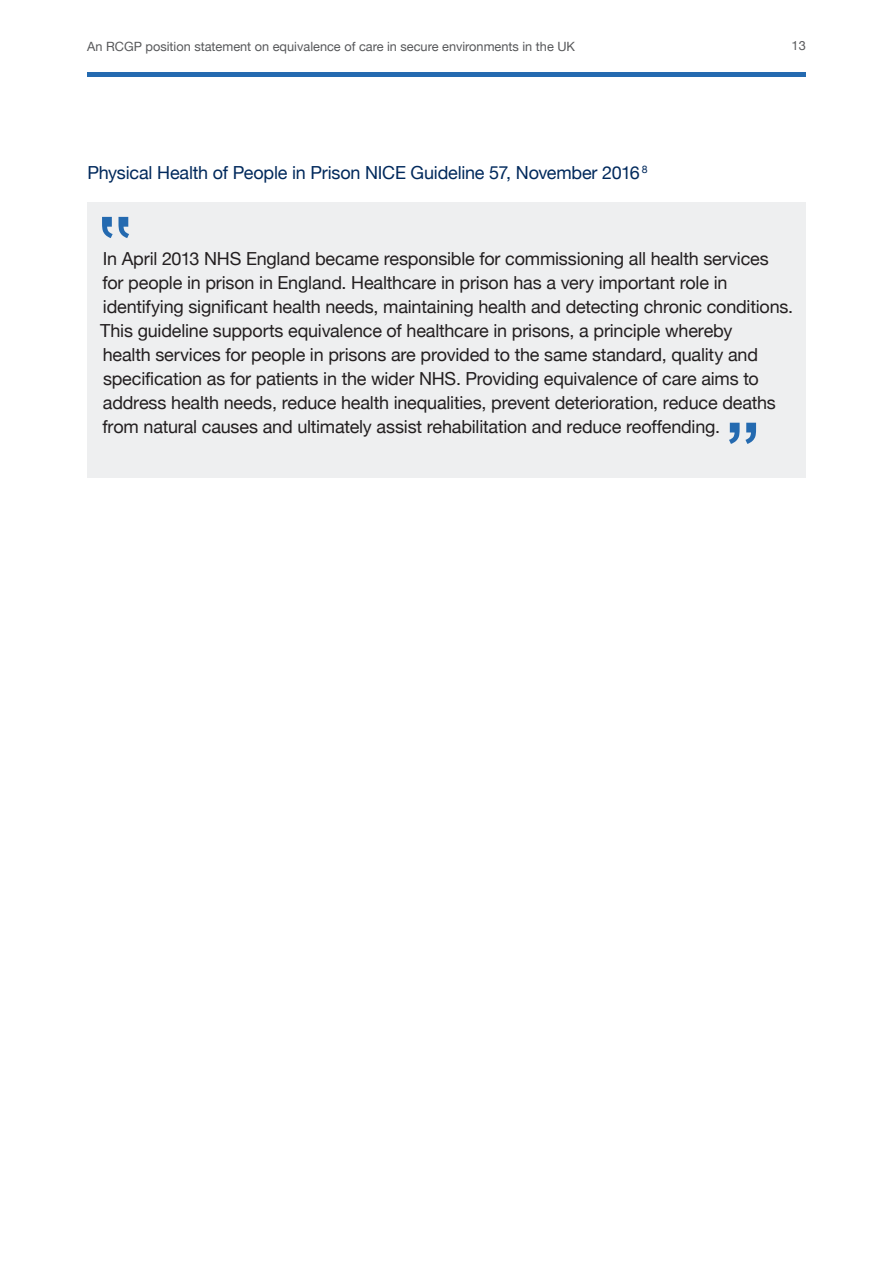
<style>
.page{position:relative;width:893px;height:1263px;background:#fff}
.page>*{position:absolute;margin:0;border:0;box-sizing:border-box;transform-origin:0 0}
.Body_copy{font:18px/24px "Helvetica Neue";letter-spacing:-.01em;color:#231f20}
.Xhead_L2{font:18px "Helvetica Neue";letter-spacing:-.01em;color:#00295c}
.t1{font:12.75px "Helvetica Neue";color:#57585a}
</style>
<div class="page">
<hr style="left:87px;top:73px;width:719px;height:4px;background:#246ab0">
<div style="left:87px;top:203px;width:719px;height:275px;background:#eeeff0"></div>
<svg style="left:729px;top:423px;width:27px;height:21px"></svg>
<svg style="left:102px;top:217px;width:27px;height:21px"></svg>
<p class="t1" style="left:87px;top:37px;width:489px">An RCGP position statement on equivalence of care in secure environments in the UK</p>
<p class="t1" style="left:792px;top:36px;width:16px">13</p>
<p class="Xhead_L2" style="left:88px;top:159px;width:562px">Physical Health of People in Prison NICE Guideline 57, November 2016 <sup>8</sup></p>
<p class="Body_copy" style="left:100px;top:247px;width:694px">In April 2013 NHS England became responsible for commissioning all health services<br>for people in prison in England. Healthcare in prison has a very important role in identifying significant health needs, maintaining health and detecting chronic conditions.<br>This guideline supports equivalence of healthcare in prisons, a principle whereby<br>health services for people in prisons are provided to the same standard, quality and specification as for patients in the wider NHS. Providing equivalence of care aims to address health needs, reduce health inequalities, prevent deterioration, reduce deaths from natural causes and ultimately assist rehabilitation and reduce reoffending.</p>
</div>
